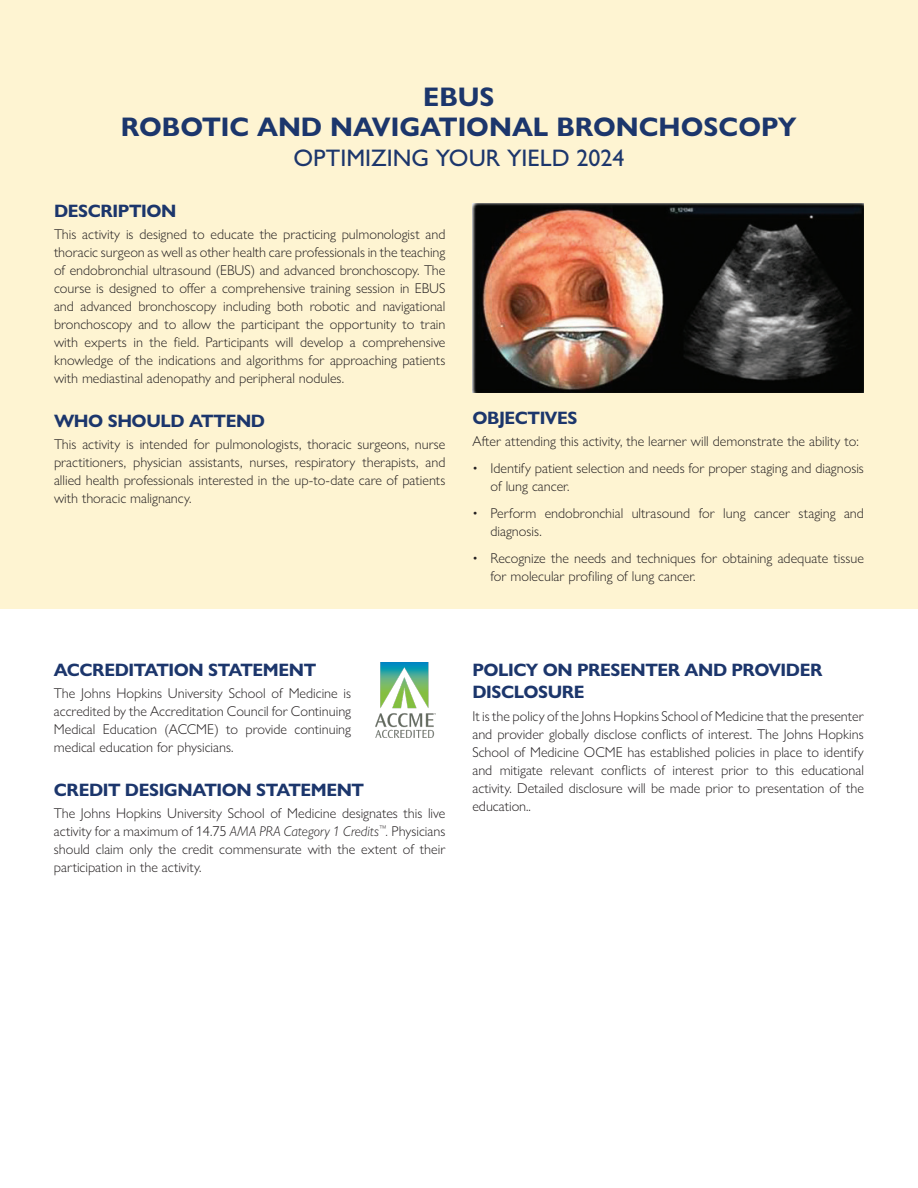
<style>
.page{position:relative;width:918px;height:1188px;background:#fff}
.page>*{position:absolute;margin:0;border:0;box-sizing:border-box;transform-origin:0 0}
.body{font:700 27px/30px "Gill Sans Nova";color:#1c366c;text-align:center}
.body-2{font:500 24px "Gill Sans Nova";color:#1c366c}
.t1{font:700 18px/22.5px "Gill Sans Nova";letter-spacing:-.025em;color:#1c366c}
.body-3{font:300 14.25px/18px "Gill Sans Nova";color:#231f20;text-align:justify}
.s1{font-style:italic}
</style>
<div class="page">
<div style="left:0;top:0;width:918px;height:608px;background:#fef4d2"></div>
<img style="left:376px;top:662px;width:60px;height:75px">
<img style="left:472px;top:203px;width:392px;height:189px">
<p class="body" style="left:121px;top:82px;width:677px">EBUS<br>ROBOTIC AND NAVIGATIONAL BRONCHOSCOPY</p>
<p class="body-2" style="left:293px;top:144px;width:332px">OPTIMIZING YOUR YIELD 2024</p>
<p class="t1" style="left:54px;top:199px;width:124px">DESCRIPTION</p>
<p class="body-3" style="left:54px;top:225px;width:393px">This activity is designed to educate the practicing pulmonologist and thoracic surgeon as well as other health care professionals in the teaching of endobronchial ultrasound (EBUS) and advanced bronchoscopy. The course is designed to offer a comprehensive training session in EBUS and advanced bronchoscopy including both robotic and navigational bronchoscopy and to allow the participant the opportunity to train with experts in the field. Participants will develop a comprehensive knowledge of the indications and algorithms for approaching patients with mediastinal adenopathy and peripheral nodules.</p>
<p class="t1" style="left:54px;top:409px;width:213px">WHO SHOULD ATTEND</p>
<p class="body-3" style="left:54px;top:435px;width:393px">This activity is intended for pulmonologists, thoracic surgeons, nurse practitioners, physician assistants, nurses, respiratory therapists, and allied health professionals interested in the up-to-date care of patients with thoracic malignancy.</p>
<p class="t1" style="left:472px;top:406px;width:106px">OBJECTIVES</p>
<p class="body-3" style="left:472px;top:432px;width:388px">After attending this activity, the learner will demonstrate the ability to:</p>
<p class="body-3" style="left:490px;top:459px;width:375px;text-indent:-18px">• Identify patient selection and needs for proper staging and diagnosis of lung cancer.</p>
<p class="body-3" style="left:490px;top:504px;width:375px;text-indent:-18px">• Perform endobronchial ultrasound for lung cancer staging and diagnosis.</p>
<p class="body-3" style="left:490px;top:549px;width:375px;text-indent:-18px">• Recognize the needs and techniques for obtaining adequate tissue for molecular profiling of lung cancer.</p>
<p class="t1" style="left:54px;top:658px;width:264px">ACCREDITATION STATEMENT</p>
<p class="body-3" style="left:54px;top:684px;width:299px">The Johns Hopkins University School of Medicine is accredited by the Accreditation Council for Continuing Medical Education (ACCME) to provide continuing medical education for physicians.</p>
<p class="t1" style="left:54px;top:778px;width:312px">CREDIT DESIGNATION STATEMENT</p>
<p class="body-3" style="left:54px;top:804px;width:393px">The Johns Hopkins University School of Medicine designates this live activity for a maximum of 14.75 <span class="s1">AMA PRA Category 1 Credits</span><sup>™</sup><span class="s1">.</span> Physicians should claim only the credit commensurate with the extent of their participation in the activity.</p>
<p class="t1" style="left:472px;top:658px;width:352px">POLICY ON PRESENTER AND PROVIDER<br>DISCLOSURE</p>
<p class="body-3" style="left:472px;top:707px;width:393px">It is the policy of the Johns Hopkins School of Medicine that the presenter and provider globally disclose conflicts of interest. The Johns Hopkins School of Medicine OCME has established policies in place to identify and mitigate relevant conflicts of interest prior to this educational activity. Detailed disclosure will be made prior to presentation of the education..</p>
</div>
